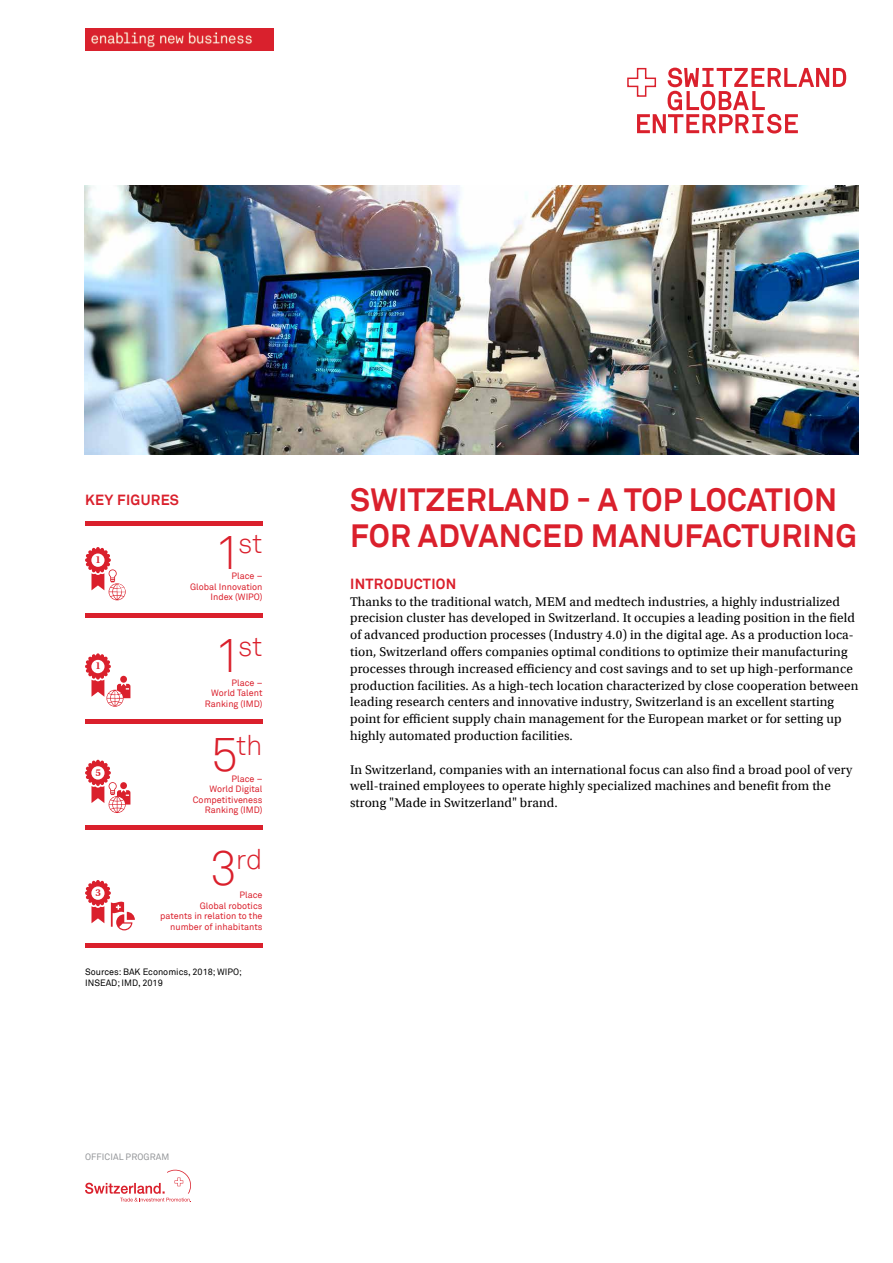
<style>
.page{position:relative;width:893px;height:1263px;background:#fff}
.page>*{position:absolute;margin:0;border:0;box-sizing:border-box;transform-origin:0 0}
.t1{font:31.5px/36px "Akkurat S GE Bold";letter-spacing:.01em;color:#da202c}
.t2{font:28.05px "Akkurat S GE Light";letter-spacing:-.01em;color:#da202c}
.t3{font:14.4px "Akkurat S GE Bold";letter-spacing:.02em;color:#da202c}
.t4{font:13.2px/16.8px "Utopia S GE Regular";letter-spacing:.01em;color:#000}
.t5{font:10.5px "Utopia S GE Semibold";color:#da202c}
.t6{font:9px/10.5px "Akkurat S GE Regular";color:#da202c;text-align:right}
.t7{font:9px/11.2px "Akkurat S GE Regular";color:#000}
.t8{font:9px "Akkurat S GE Regular";letter-spacing:.01em;color:#939598}
.s1{font-size:48px}
</style>
<div class="page">
<img style="left:85px;top:185px;width:774px;height:269px">
<svg style="left:85px;top:1170px;width:106px;height:32px"></svg>
<svg style="left:627px;top:67px;width:219px;height:67px"></svg>
<img style="left:85px;top:29px;width:188px;height:22px">
<hr style="left:85px;top:613px;width:178px;height:4px;background:#da202c">
<div style="left:85px;top:521px;width:178px;height:5px;background:#da202c"></div>
<div style="left:85px;top:719px;width:178px;height:5px;background:#da202c"></div>
<hr style="left:85px;top:826px;width:178px;height:4px;background:#da202c">
<svg style="left:85px;top:760px;width:45px;height:53px"></svg>
<hr style="left:85px;top:943px;width:178px;height:4px;background:#da202c">
<svg style="left:85px;top:547px;width:41px;height:53px"></svg>
<svg style="left:85px;top:880px;width:50px;height:50px"></svg>
<svg style="left:85px;top:653px;width:45px;height:54px"></svg>
<p class="t3" style="left:85px;top:489px;width:95px">KEY FIGURES</p>
<p class="t5" style="left:95px;top:552px;width:7px">1</p>
<h2 class="t2" style="left:215px;top:524px;width:49px"><span class="s1">1</span>st</h2>
<p class="t6" style="left:190px;top:571px;width:74px">Place –<br>Global Innovation<br>Index (WIPO)</p>
<p class="t5" style="left:95px;top:658px;width:7px">1</p>
<p class="t5" style="left:95px;top:765px;width:7px">5</p>
<h2 class="t2" style="left:215px;top:627px;width:49px"><span class="s1">1</span>st</h2>
<p class="t6" style="left:205px;top:677px;width:59px">Place –<br>World Talent<br>Ranking (IMD)</p>
<h2 class="t2" style="left:211px;top:726px;width:53px"><span class="s1">5</span>th</h2>
<p class="t6" style="left:193px;top:773px;width:71px">Place –<br>World Digital<br>Competitiveness<br>Ranking (IMD)</p>
<p class="t5" style="left:95px;top:885px;width:7px">3</p>
<h2 class="t2" style="left:210px;top:840px;width:54px"><span class="s1">3</span>rd</h2>
<p class="t6" style="left:160px;top:890px;width:104px">Place<br>Global robotics<br>patents in relation to the number of inhabitants</p>
<p class="t7" style="left:85px;top:966px;width:158px">Sources: BAK Economics, 2018; WIPO;<br>INSEAD; IMD, 2019</p>
<p class="t8" style="left:85px;top:1150px;width:86px">OFFICIAL PROGRAM</p>
<h1 class="t1" style="left:350px;top:480px;width:508px">SWITZERLAND - A TOP LOCATION<br>FOR ADVANCED MANUFACTURING</h1>
<p class="t3" style="left:350px;top:573px;width:108px">INTRODUCTION</p>
<p class="t4" style="left:350px;top:592px;width:510px">Thanks to the traditional watch, MEM and medtech industries, a highly industrialized precision cluster has developed in Switzerland. It occupies a leading position in the field of advanced production processes (Industry 4.0) in the digital age. As a production loca&shy;tion, Switzerland offers companies optimal conditions to optimize their manufacturing processes through increased efficiency and cost savings and to set up high-performance production facilities. As a high-tech location characterized by close cooperation between leading research centers and innovative industry, Switzerland is an excellent starting point for efficient supply chain management for the European market or for setting up highly automated production facilities.</p>
<p class="t4" style="left:350px;top:760px;width:504px">In Switzerland, companies with an international focus can also find a broad pool of very well-trained employees to operate highly specialized machines and benefit from the strong "Made in Switzerland" brand.</p>
</div>
